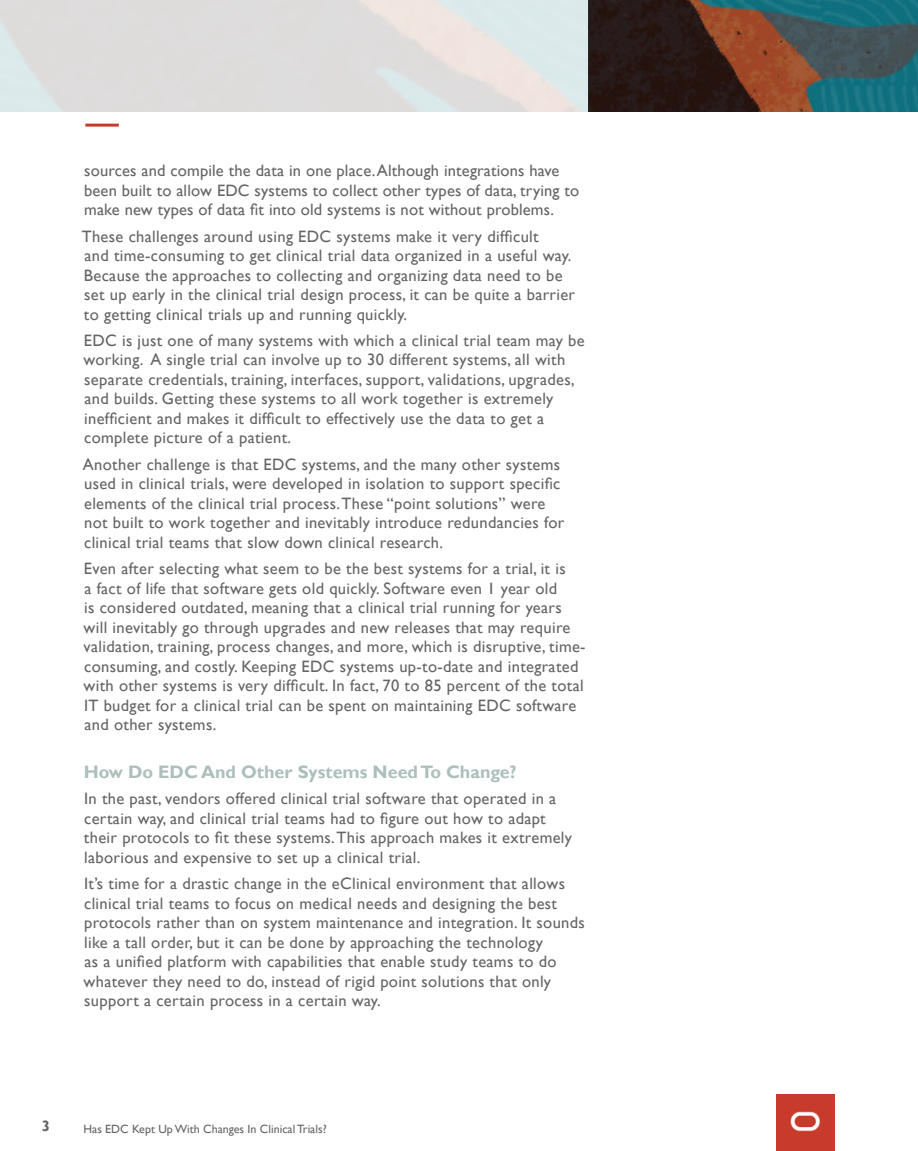
<style>
.page{position:relative;width:918px;height:1151px;background:#fff}
.page>*{position:absolute;margin:0;border:0;box-sizing:border-box;transform-origin:0 0}
.Sub-Head{font:700 18px "Gill Sans";color:#acbfbd}
.Body_Copy{font:16.5px/19.5px "Gill Sans";letter-spacing:.02em;color:#656565}
.t1{font:700 15px "Gill Sans";color:#656565}
.t2{font:12px "Gill Sans";color:#656565}
</style>
<div class="page">
<div style="left:777px;top:1094px;width:58px;height:57px;background:#c83a29"></div>
<img style="left:791px;top:1112px;width:29px;height:20px">
<hr style="left:85px;top:124px;width:34px;height:3px;background:#c83a29">
<img style="left:0;top:0;width:918px;height:111px">
<p class="Body_Copy" style="left:84px;top:161px;width:497px">sources and compile the data in one place. Although integrations have been built to allow EDC systems to collect other types of data, trying to make new types of data fit into old systems is not without problems.</p>
<p class="Body_Copy" style="left:82px;top:227px;width:495px">These challenges around using EDC systems make it very difficult<br>and time-consuming to get clinical trial data organized in a useful way.<br>Because the approaches to collecting and organizing data need to be set up early in the clinical trial design process, it can be quite a barrier to getting clinical trials up and running quickly.</p>
<p class="Body_Copy" style="left:84px;top:331px;width:503px">EDC is just one of many systems with which a clinical trial team may be working. A single trial can involve up to 30 different systems, all with separate credentials, training, interfaces, support, validations, upgrades, and builds. Getting these systems to all work together is extremely inefficient and makes it difficult to effectively use the data to get a complete picture of a patient.</p>
<p class="Body_Copy" style="left:83px;top:455px;width:483px">Another challenge is that EDC systems, and the many other systems used in clinical trials, were developed in isolation to support specific elements of the clinical trial process. These “point solutions” were not built to work together and inevitably introduce redundancies for clinical trial teams that slow down clinical research.</p>
<p class="Body_Copy" style="left:84px;top:559px;width:504px">Even after selecting what seem to be the best systems for a trial, it is<br>a fact of life that software gets old quickly. Software even 1 year old<br>is considered outdated, meaning that a clinical trial running for years will inevitably go through upgrades and new releases that may require validation, training, process changes, and more, which is disruptive, time&shy;consuming, and costly. Keeping EDC systems up-to-date and integrated with other systems is very difficult. In fact, 70 to 85 percent of the total IT budget for a clinical trial can be spent on maintaining EDC software and other systems.</p>
<p class="Sub-Head" style="left:84px;top:761px;width:434px">How Do EDC And Other Systems Need To Change?</p>
<p class="Body_Copy" style="left:84px;top:789px;width:489px">In the past, vendors offered clinical trial software that operated in a certain way, and clinical trial teams had to figure out how to adapt their protocols to fit these systems. This approach makes it extremely laborious and expensive to set up a clinical trial.</p>
<p class="Body_Copy" style="left:84px;top:874px;width:503px">It’s time for a drastic change in the eClinical environment that allows clinical trial teams to focus on medical needs and designing the best protocols rather than on system maintenance and integration. It sounds like a tall order, but it can be done by approaching the technology<br>as a unified platform with capabilities that enable study teams to do whatever they need to do, instead of rigid point solutions that only support a certain process in a certain way.</p>
<p class="t1" style="left:42px;top:1117px;width:10px">3</p>
<p class="t2" style="left:84px;top:1122px;width:245px">Has EDC Kept Up With Changes In Clinical Trials?</p>
</div>
